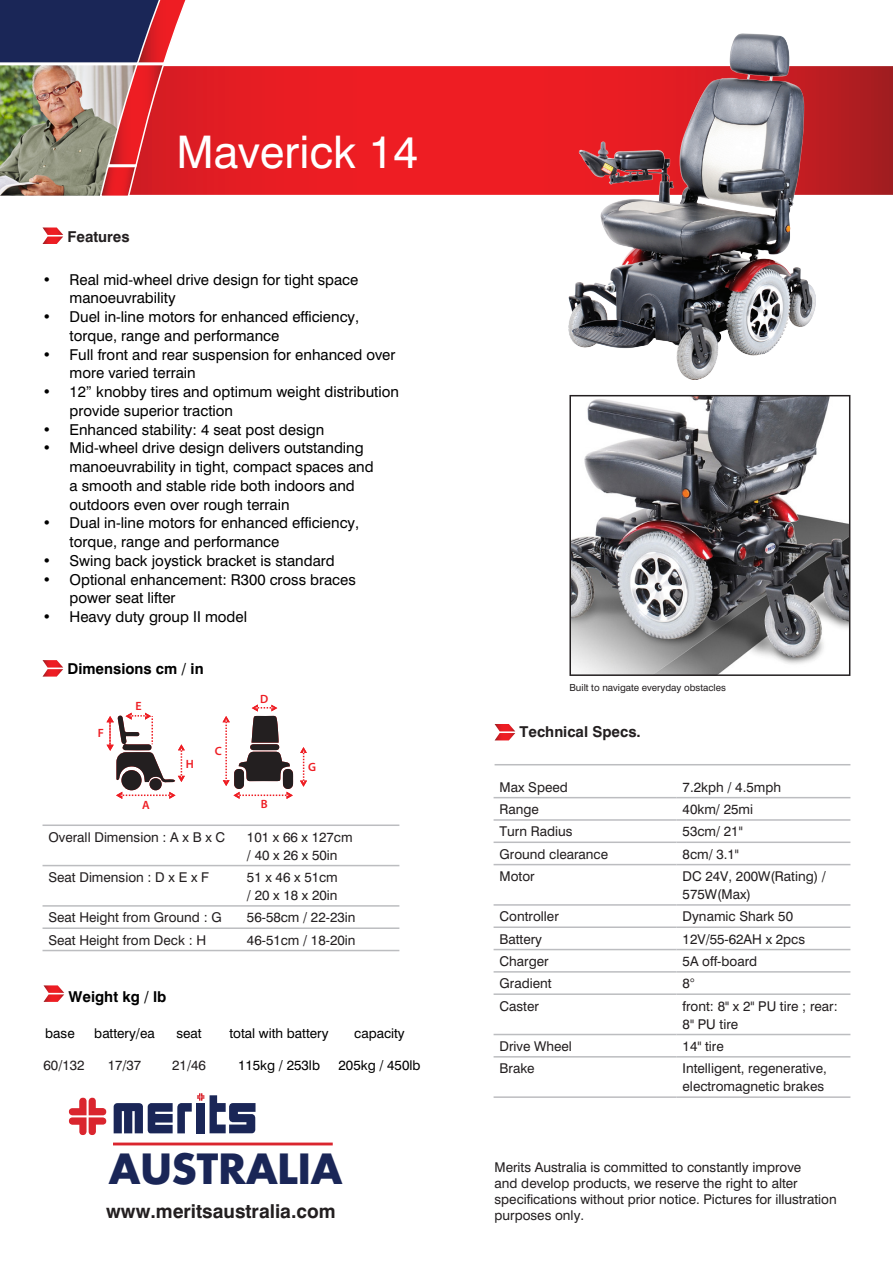
<style>
.page{position:relative;width:893px;height:1263px;background:#fff}
.page>*{position:absolute;margin:0;border:0;box-sizing:border-box;transform-origin:0 0}
.t1{font:45px "Swiss Roman";color:#fff}
.t2{font:700 40.5px "Futura";color:#1a2657}
.t3{font:700 19.2px "Swiss";color:#231f20}
.t4{font:15px/18.8px "Swiss Roman";color:#000}
.t5{font:700 15px "Swiss";color:#000}
.t6{font:700 15px "Swiss";color:#231f20}
.t7{font:13.5px/18px "Swiss Roman";color:#231f20}
.t8{font:13.5px "Swiss Roman";color:#000}
.t9{font:600 12px "Myriad Pro";color:#ee1d23}
.t10{font:9.75px "Swiss Roman";color:#231f20}
.s1{font-size:18.3px;color:#fff}
</style>
<div class="page">
<svg style="left:210px;top:66px;width:683px;height:129px;background:#e01d23"></svg>
<svg style="left:43px;top:227px;width:20px;height:17px"></svg>
<hr style="left:495px;top:764px;width:355px;height:1px;background:#bcbdc0">
<svg style="left:495px;top:724px;width:20px;height:16px"></svg>
<img style="left:0;top:0;width:210px;height:196px">
<hr style="left:0;top:62px;width:165px;height:3px;background:#fff">
<hr style="left:108px;top:164px;width:28px;height:3px;background:#fff">
<hr style="left:494px;top:797px;width:183px;height:1px;background:#bcbdc0">
<hr style="left:677px;top:797px;width:173px;height:1px;background:#bcbdc0">
<hr style="left:494px;top:819px;width:183px;height:2px;background:#bcbdc0">
<hr style="left:677px;top:819px;width:173px;height:2px;background:#bcbdc0">
<hr style="left:494px;top:864px;width:183px;height:1px;background:#bcbdc0">
<hr style="left:677px;top:864px;width:173px;height:1px;background:#bcbdc0">
<hr style="left:494px;top:904px;width:183px;height:2px;background:#bcbdc0">
<hr style="left:677px;top:904px;width:173px;height:2px;background:#bcbdc0">
<hr style="left:494px;top:926px;width:183px;height:2px;background:#bcbdc0">
<hr style="left:677px;top:926px;width:173px;height:2px;background:#bcbdc0">
<hr style="left:494px;top:949px;width:183px;height:1px;background:#bcbdc0">
<hr style="left:677px;top:949px;width:173px;height:1px;background:#bcbdc0">
<hr style="left:494px;top:971px;width:183px;height:2px;background:#bcbdc0">
<hr style="left:677px;top:971px;width:173px;height:2px;background:#bcbdc0">
<hr style="left:494px;top:993px;width:183px;height:2px;background:#bcbdc0">
<hr style="left:677px;top:993px;width:173px;height:2px;background:#bcbdc0">
<hr style="left:494px;top:1034px;width:183px;height:1px;background:#bcbdc0">
<hr style="left:677px;top:1034px;width:173px;height:1px;background:#bcbdc0">
<hr style="left:494px;top:841px;width:183px;height:2px;background:#bcbdc0">
<hr style="left:677px;top:841px;width:173px;height:2px;background:#bcbdc0">
<hr style="left:494px;top:1056px;width:183px;height:1px;background:#bcbdc0">
<hr style="left:677px;top:1056px;width:173px;height:1px;background:#bcbdc0">
<hr style="left:494px;top:1096px;width:183px;height:2px;background:#bcbdc0">
<hr style="left:677px;top:1096px;width:173px;height:2px;background:#bcbdc0">
<img style="left:572px;top:398px;width:275px;height:275px">
<div style="left:569px;top:395px;width:281px;height:281px;border:2px solid #231f20"></div>
<svg style="left:69px;top:1098px;width:37px;height:37px"></svg>
<svg style="left:114px;top:1093px;width:142px;height:40px"></svg>
<hr style="left:113px;top:1142px;width:220px;height:3px;background:#da252e">
<hr style="left:43px;top:865px;width:198px;height:1px;background:#bcbdc0">
<hr style="left:241px;top:865px;width:158px;height:1px;background:#bcbdc0">
<hr style="left:43px;top:905px;width:198px;height:2px;background:#bcbdc0">
<hr style="left:241px;top:905px;width:158px;height:2px;background:#bcbdc0">
<hr style="left:43px;top:927px;width:198px;height:2px;background:#bcbdc0">
<hr style="left:241px;top:927px;width:158px;height:2px;background:#bcbdc0">
<hr style="left:43px;top:950px;width:198px;height:1px;background:#bcbdc0">
<hr style="left:241px;top:950px;width:158px;height:1px;background:#bcbdc0">
<hr style="left:43px;top:824px;width:198px;height:2px;background:#bcbdc0">
<hr style="left:241px;top:824px;width:158px;height:2px;background:#bcbdc0">
<svg style="left:43px;top:660px;width:20px;height:17px"></svg>
<svg style="left:107px;top:704px;width:200px;height:95px"></svg>
<svg style="left:44px;top:985px;width:20px;height:17px"></svg>
<img style="left:569px;top:34px;width:247px;height:345px">
<p class="t1" style="left:176px;top:124px;width:243px">Maverick 14</p>
<p class="t6" style="left:68px;top:228px;width:64px">Features</p>
<p class="t4" style="left:70px;top:270px;width:290px;text-indent:-27px">• Real mid-wheel drive design for tight space manoeuvrability</p>
<p class="t4" style="left:70px;top:307px;width:291px;text-indent:-27px">• Duel in-line motors for enhanced efficiency, torque, range and performance</p>
<p class="t4" style="left:70px;top:345px;width:327px;text-indent:-27px">• Full front and rear suspension for enhanced over more varied terrain</p>
<p class="t4" style="left:70px;top:382px;width:331px;text-indent:-27px">• 12” knobby tires and optimum weight distribution provide superior traction</p>
<p class="t4" style="left:43px;top:420px;width:283px">• Enhanced stability: 4 seat post design</p>
<p class="t4" style="left:70px;top:438px;width:306px;text-indent:-27px">• Mid-wheel drive design delivers outstanding manoeuvrability in tight, compact spaces and a smooth and stable ride both indoors and outdoors even over rough terrain</p>
<p class="t4" style="left:70px;top:513px;width:291px;text-indent:-27px">• Dual in-line motors for enhanced efficiency, torque, range and performance</p>
<p class="t4" style="left:43px;top:551px;width:294px">• Swing back joystick bracket is standard</p>
<p class="t4" style="left:70px;top:570px;width:288px;text-indent:-27px">• Optional enhancement: R300 cross braces power seat lifter</p>
<p class="t4" style="left:43px;top:607px;width:206px">• Heavy duty group II model</p>
<p class="t5" style="left:68px;top:659px;width:138px">Dimensions cm / in</p>
<p class="t9" style="left:98px;top:725px;width:8px">F</p>
<p class="t9" style="left:135px;top:698px;width:8px">E</p>
<p class="t9" style="left:215px;top:743px;width:9px">C</p>
<p class="t9" style="left:260px;top:691px;width:10px">D</p>
<p class="t9" style="left:142px;top:797px;width:9px">A</p>
<p class="t9" style="left:186px;top:756px;width:10px">H</p>
<p class="t9" style="left:308px;top:759px;width:9px">G</p>
<p class="t9" style="left:261px;top:796px;width:8px">B</p>
<p class="t7" style="left:49px;top:828px;width:178px">Overall Dimension : A x B x C</p>
<p class="t7" style="left:247px;top:828px;width:107px">101 x 66 x 127cm / 40 x 26 x 50in</p>
<p class="t7" style="left:49px;top:868px;width:162px">Seat Dimension : D x E x F</p>
<p class="t7" style="left:247px;top:868px;width:92px">51 x 46 x 51cm / 20 x 18 x 20in</p>
<p class="t7" style="left:49px;top:908px;width:175px">Seat Height from Ground : G</p>
<p class="t7" style="left:247px;top:908px;width:110px">56-58cm / 22-23in</p>
<p class="t7" style="left:49px;top:931px;width:159px">Seat Height from Deck : H</p>
<p class="t7" style="left:247px;top:931px;width:110px">46-51cm / 18-20in</p>
<p class="t5" style="left:69px;top:987px;width:99px">Weight kg / lb</p>
<p class="t8" style="left:45px;top:1025px;width:31px">base</p>
<p class="t8" style="left:94px;top:1025px;width:62px">battery/ea</p>
<p class="t8" style="left:176px;top:1025px;width:27px">seat</p>
<p class="t8" style="left:229px;top:1025px;width:101px">total with battery</p>
<p class="t8" style="left:354px;top:1025px;width:52px">capacity</p>
<p class="t7" style="left:44px;top:1056px;width:43px">60/132</p>
<p class="t7" style="left:108px;top:1056px;width:35px">17/37</p>
<p class="t7" style="left:172px;top:1056px;width:35px">21/46</p>
<p class="t8" style="left:238px;top:1057px;width:84px">115kg / 253lb</p>
<p class="t8" style="left:339px;top:1057px;width:84px">205kg / 450lb</p>
<h2 class="t2" style="left:109px;top:1140px;width:235px">AUSTRALIA</h2>
<p class="t3" style="left:106px;top:1199px;width:242px">www.meritsaustralia.com<span class="s1">u</span></p>
<p class="t10" style="left:569px;top:682px;width:158px">Built to navigate everyday obstacles</p>
<p class="t6" style="left:520px;top:723px;width:123px">Technical Specs.</p>
<p class="t7" style="left:500px;top:778px;width:70px">Max Speed</p>
<p class="t7" style="left:683px;top:778px;width:100px">7.2kph / 4.5mph</p>
<p class="t7" style="left:500px;top:800px;width:41px">Range</p>
<p class="t7" style="left:683px;top:800px;width:72px">40km/ 25mi</p>
<p class="t7" style="left:500px;top:822px;width:74px">Turn Radius</p>
<p class="t7" style="left:683px;top:822px;width:62px">53cm/ 21"</p>
<p class="t7" style="left:500px;top:845px;width:110px">Ground clearance</p>
<p class="t7" style="left:683px;top:845px;width:58px">8cm/ 3.1"</p>
<p class="t7" style="left:500px;top:867px;width:37px">Motor</p>
<p class="t7" style="left:683px;top:867px;width:145px">DC 24V, 200W(Rating) /<br>575W(Max)</p>
<p class="t7" style="left:500px;top:907px;width:61px">Controller</p>
<p class="t7" style="left:683px;top:907px;width:112px">Dynamic Shark 50</p>
<p class="t7" style="left:500px;top:930px;width:44px">Battery</p>
<p class="t7" style="left:683px;top:930px;width:124px">12V/55-62AH x 2pcs</p>
<p class="t7" style="left:500px;top:952px;width:51px">Charger</p>
<p class="t7" style="left:683px;top:952px;width:76px">5A off-board</p>
<p class="t7" style="left:500px;top:974px;width:54px">Gradient</p>
<p class="t7" style="left:683px;top:974px;width:13px">8°</p>
<p class="t7" style="left:500px;top:996px;width:41px">Caster</p>
<p class="t7" style="left:683px;top:996px;width:157px">front: 8" x 2" PU tire ; rear:<br>8" PU tire</p>
<p class="t7" style="left:500px;top:1037px;width:74px">Drive Wheel</p>
<p class="t7" style="left:683px;top:1037px;width:43px">14" tire</p>
<p class="t7" style="left:500px;top:1059px;width:37px">Brake</p>
<p class="t7" style="left:683px;top:1059px;width:146px">Intelligent, regenerative, electromagnetic brakes</p>
<p class="t7" style="left:495px;top:1159px;width:344px;line-height:16.2px">Merits Australia is committed to constantly improve<br>and develop products, we reserve the right to alter specifications without prior notice. Pictures for illustration purposes only.</p>
</div>
